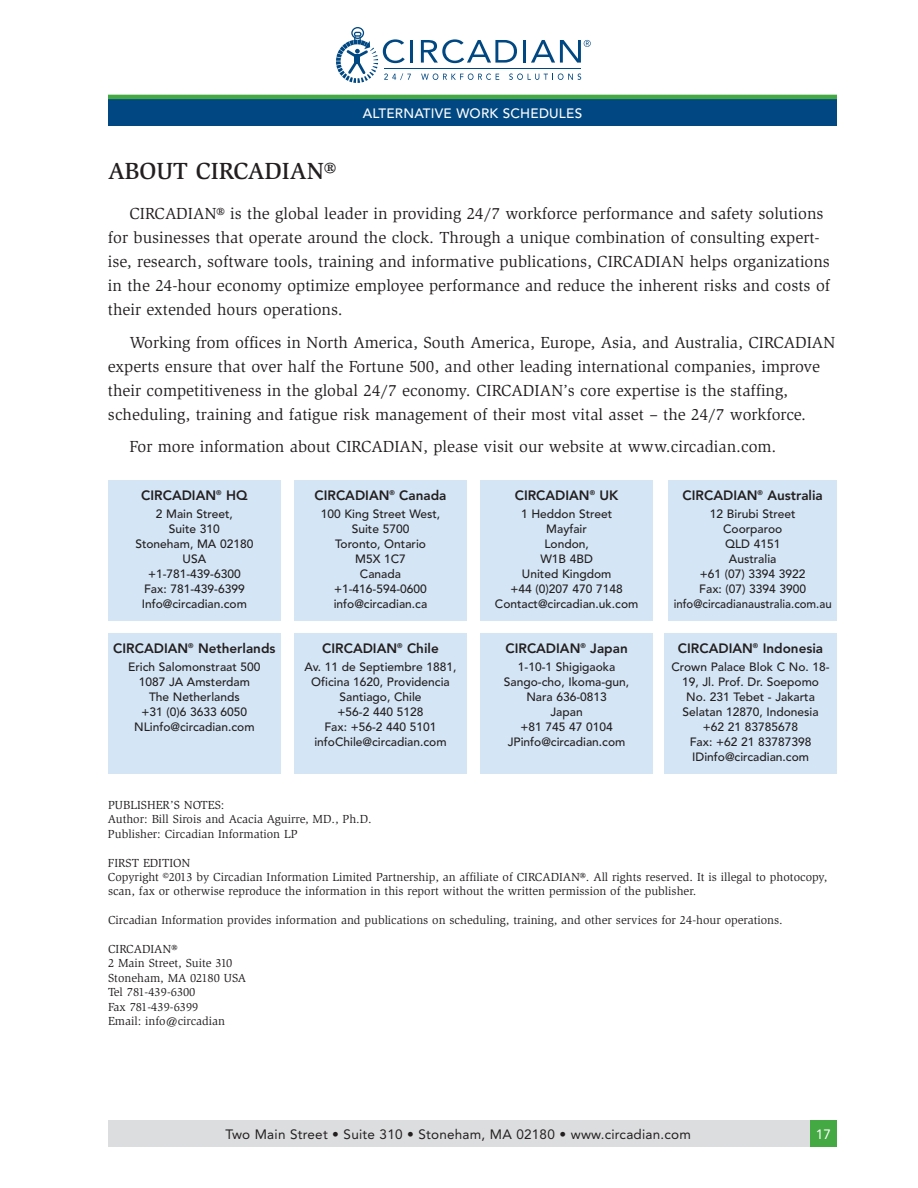
<style>
.page{position:relative;width:918px;height:1188px;background:#fff}
.page>*{position:absolute;margin:0;border:0;box-sizing:border-box;transform-origin:0 0}
.t1{font:500 24px "Slimbach";color:#231f20}
.t2{font:16.5px/24px "Slimbach";color:#231f20}
.t3{font:800 13.5px "Avenir";color:#231f20}
.t4{font:13.5px "Avenir";letter-spacing:.015em;color:#231f20}
.t5{font:500 13.5px "Avenir";letter-spacing:.015em;color:#fff}
.t6{font:13.5px "Avenir";color:#fff}
.t7{font:500 12px/15px "Avenir";color:#231f20;text-align:center}
.t8{font:12px/14.4px "Slimbach";color:#231f20}
</style>
<div class="page">
<hr style="left:410px;top:40px;width:3px;height:23px;background:#014882">
<svg style="left:421px;top:39px;width:96px;height:24px"></svg>
<hr style="left:523px;top:40px;width:3px;height:23px;background:#014882">
<svg style="left:421px;top:73px;width:78px;height:7px"></svg>
<svg style="left:509px;top:73px;width:72px;height:7px"></svg>
<hr style="left:384px;top:68px;width:197px;height:1px;background:#014882">
<svg style="left:336px;top:27px;width:75px;height:56px"></svg>
<svg style="left:531px;top:40px;width:60px;height:23px"></svg>
<div style="left:108px;top:99px;width:729px;height:27px;background:#014882"></div>
<hr style="left:108px;top:95px;width:729px;height:4px;background:#44a942">
<div style="left:108px;top:1120px;width:729px;height:28px;background:#dcdddf"></div>
<div style="left:810px;top:1120px;width:27px;height:28px;background:#44a942"></div>
<div style="left:108px;top:481px;width:173px;height:140px;background:#d4e5f5"></div>
<div style="left:294px;top:481px;width:173px;height:140px;background:#d4e5f5"></div>
<div style="left:480px;top:481px;width:173px;height:140px;background:#d4e5f5"></div>
<div style="left:669px;top:481px;width:168px;height:140px;background:#d4e5f5"></div>
<div style="left:108px;top:634px;width:173px;height:140px;background:#d4e5f5"></div>
<div style="left:294px;top:634px;width:173px;height:140px;background:#d4e5f5"></div>
<div style="left:480px;top:634px;width:173px;height:140px;background:#d4e5f5"></div>
<div style="left:664px;top:634px;width:173px;height:140px;background:#d4e5f5"></div>
<p class="t5" style="left:363px;top:108px;width:221px">ALTERNATIVE WORK SCHEDULES</p>
<h1 class="t1" style="left:108px;top:162px;width:230px">ABOUT CIRCADIAN®</h1>
<p class="t2" style="left:108px;top:203px;width:724px;text-indent:22px">CIRCADIAN® is the global leader in providing 24/7 workforce performance and safety solutions for businesses that operate around the clock. Through a unique combination of consulting expert&shy;ise, research, software tools, training and informative publications, CIRCADIAN helps organizations in the 24-hour economy optimize employee performance and reduce the inherent risks and costs of their extended hours operations.</p>
<p class="t2" style="left:108px;top:331px;width:729px;text-indent:22px">Working from offices in North America, South America, Europe, Asia, and Australia, CIRCADIAN experts ensure that over half the Fortune 500, and other leading international companies, improve their competitiveness in the global 24/7 economy. CIRCADIAN’s core expertise is the staffing, scheduling, training and fatigue risk management of their most vital asset – the 24/7 workforce.</p>
<h2 class="t2" style="left:130px;top:435px;width:648px">For more information about CIRCADIAN, please visit our website at www.circadian.com.</h2>
<p class="t3" style="left:141px;top:490px;width:108px">CIRCADIAN<sup>®</sup> HQ</p>
<p class="t7" style="left:135px;top:508px;width:120px">2 Main Street,<br>Suite 310<br>Stoneham, MA 02180<br>USA +1-781-439-6300<br>Fax: 781-439-6399<br>Info@circadian.com</p>
<p class="t3" style="left:113px;top:643px;width:164px">CIRCADIAN<sup>®</sup> Netherlands</p>
<p class="t7" style="left:128px;top:660px;width:134px">Erich Salomonstraat 500<br>1087 JA Amsterdam<br>The Netherlands<br>+31 (0)6 3633 6050<br>NLinfo@circadian.com</p>
<p class="t3" style="left:315px;top:490px;width:134px">CIRCADIAN<sup>®</sup> Canada</p>
<p class="t7" style="left:321px;top:508px;width:121px">100 King Street West,<br>Suite 5700<br>Toronto, Ontario<br>M5X 1C7<br>Canada +1-416-594-0600 info@circadian.ca</p>
<p class="t3" style="left:322px;top:643px;width:118px">CIRCADIAN<sup>®</sup> Chile</p>
<p class="t7" style="left:305px;top:660px;width:153px">Av. 11 de Septiembre 1881,<br>Oficina 1620, Providencia<br>Santiago, Chile<br>+56-2 440 5128<br>Fax: +56-2 440 5101 infoChile@circadian.com</p>
<p class="t3" style="left:515px;top:490px;width:105px">CIRCADIAN<sup>®</sup> UK</p>
<p class="t7" style="left:495px;top:508px;width:145px">1 Heddon Street<br>Mayfair<br>London,<br>W1B 4BD<br>United Kingdom<br>+44 (0)207 470 7148<br>Contact@circadian.uk.com</p>
<p class="t3" style="left:506px;top:643px;width:124px">CIRCADIAN<sup>®</sup> Japan</p>
<p class="t7" style="left:504px;top:660px;width:127px">1-10-1 Shigigaoka<br>Sango-cho, Ikoma-gun,<br>Nara 636-0813<br>Japan<br>+81 745 47 0104<br>JPinfo@circadian.com</p>
<p class="t3" style="left:683px;top:490px;width:142px">CIRCADIAN<sup>®</sup> Australia</p>
<p class="t7" style="left:674px;top:508px;width:159px">12 Birubi Street<br>Coorparoo<br>QLD 4151<br>Australia<br>+61 (07) 3394 3922<br>Fax: (07) 3394 3900 info@circadianaustralia.com.au</p>
<p class="t3" style="left:678px;top:643px;width:147px">CIRCADIAN<sup>®</sup> Indonesia</p>
<p class="t7" style="left:672px;top:660px;width:160px">Crown Palace Blok C No. 18-<br>19, Jl. Prof. Dr. Soepomo<br>No. 231 Tebet - Jakarta<br>Selatan 12870, Indonesia +62 21 83785678<br>Fax: +62 21 83787398<br>IDinfo@circadian.com</p>
<p class="t8" style="left:108px;top:799px;width:265px">PUBLISHER’S NOTES:<br>Author: Bill Sirois and Acacia Aguirre, MD., Ph.D.<br>Publisher: Circadian Information LP</p>
<p class="t8" style="left:108px;top:856px;width:721px">FIRST EDITION<br>Copyright ©2013 by Circadian Information Limited Partnership, an affiliate of CIRCADIAN®. All rights reserved. It is illegal to photocopy, scan, fax or otherwise reproduce the information in this report without the written permission of the publisher.</p>
<p class="t8" style="left:108px;top:914px;width:676px">Circadian Information provides information and publications on scheduling, training, and other services for 24-hour operations.</p>
<p class="t8" style="left:108px;top:943px;width:140px">CIRCADIAN®<br>2 Main Street, Suite 310<br>Stoneham, MA 02180 USA<br>Tel 781-439-6300<br>Fax 781-439-6399<br>Email: info@circadian</p>
<p class="t4" style="left:226px;top:1129px;width:467px">Two Main Street • Suite 310 • Stoneham, MA 02180 • www.circadian.com</p>
<p class="t6" style="left:816px;top:1129px;width:17px">17</p>
</div>
